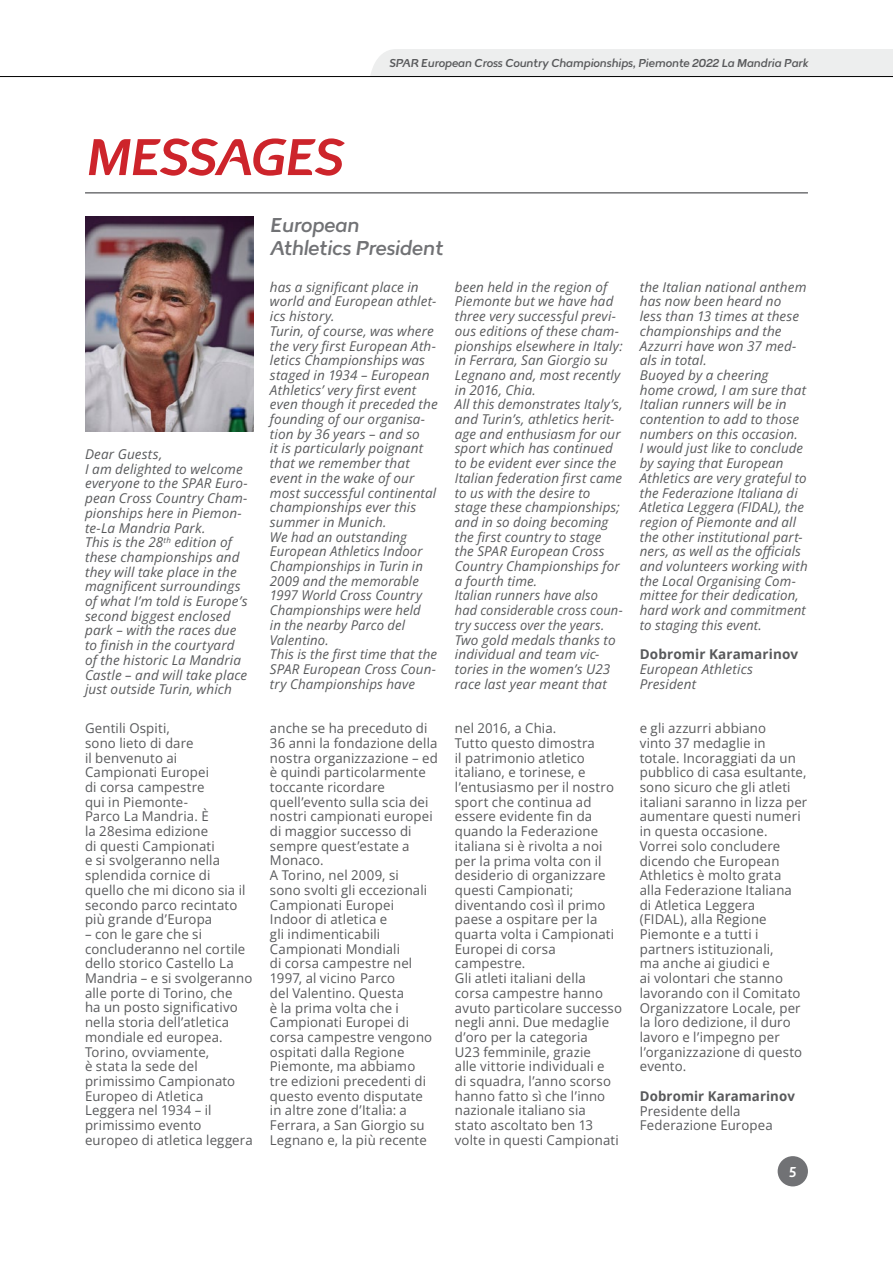
<style>
.page{position:relative;width:893px;height:1263px;background:#fff}
.page>*{position:absolute;margin:0;border:0;box-sizing:border-box;transform-origin:0 0}
.t1{font:italic 54px "Tracks";letter-spacing:-.015em;color:#cd242b}
.t2{font:italic 21px/22.5px "Tracks";color:#717275}
.t3{font:15px "Tracks";color:#fff}
.t4{font:13.5px/14.7px "Open Sans";letter-spacing:.01em;color:#58595b}
.t5{font:italic 13.5px/14.7px "Open Sans";letter-spacing:.01em;color:#58595b}
.t6{font:700 13.5px "Open Sans";letter-spacing:.005em;color:#58595b}
.t7{font:italic 12px "Tracks";color:#58595b}
</style>
<div class="page">
<div style="left:370px;top:49px;width:523px;height:27px;background:#edeeee"></div>
<hr style="left:0;top:76px;width:893px;height:1px;background:#000">
<div style="left:778px;top:1156px;width:30px;height:30px;background:#717275;border-radius:50%"></div>
<hr style="left:85px;top:192px;width:723px;height:2px;background:#717275">
<img style="left:85px;top:217px;width:168px;height:215px">
<h1 class="t1" style="left:85px;top:125px;width:258px">MESSAGES</h1>
<p class="t7" style="left:389px;top:56px;width:420px">SPAR European Cross Country Championships, Piemonte 2022 La Mandria Park</p>
<p class="t5" style="left:85px;top:446px;width:164px">Dear Guests,<br>I am delighted to welcome everyone to the SPAR Euro&shy;pean Cross Country Cham&shy;pionships here in Piemon&shy;te-La Mandria Park.<br>This is the 28<sup>th</sup> edition of these championships and they will take place in the magnificent surroundings of what I’m told is Europe’s second biggest enclosed park – with the races due to finish in the courtyard of the historic La Mandria<br>Castle – and will take place just outside Turin, which</p>
<p class="t4" style="left:85px;top:720px;width:162px">Gentili Ospiti,<br>sono lieto di dare<br>il benvenuto ai<br>Campionati Europei<br>di corsa campestre<br>qui in Piemonte-<br>Parco La Mandria. È<br>la 28esima edizione<br>di questi Campionati<br>e si svolgeranno nella splendida cornice di quello che mi dicono sia il secondo parco recintato più grande d’Europa</p>
<p class="t4" style="left:85px;top:926px;width:169px">– con le gare che si concluderanno nel cortile dello storico Castello La<br>Mandria – e si svolgeranno alle porte di Torino, che<br>ha un posto significativo nella storia dell’atletica mondiale ed europea.<br>Torino, ovviamente,<br>è stata la sede del primissimo Campionato<br>Europeo di Atletica<br>Leggera nel 1934 – il primissimo evento europeo di atletica leggera</p>
<h2 class="t2" style="left:270px;top:214px;width:174px">European<br>Athletics President</h2>
<p class="t5" style="left:270px;top:279px;width:169px">has a significant place in world and European athlet&shy;ics history.<br>Turin, of course, was where the very first European Ath&shy;letics Championships was staged in 1934 – European<br>Athletics’ very first event even though it preceded the founding of our organisa&shy;tion by 36 years – and so<br>it is particularly poignant that we remember that event in the wake of our most successful continental championships ever this summer in Munich.<br>We had an outstanding<br>European Athletics Indoor<br>Championships in Turin in<br>2009 and the memorable<br>1997 World Cross Country<br>Championships were held<br>in the nearby Parco del<br>Valentino.<br>This is the first time that the<br>SPAR European Cross Coun&shy;try Championships have</p>
<p class="t5" style="left:455px;top:279px;width:169px">been held in the region of<br>Piemonte but we have had three very successful previ&shy;ous editions of these cham&shy;pionships elsewhere in Italy: in Ferrara, San Giorgio su<br>Legnano and, most recently in 2016, Chia.<br>All this demonstrates Italy’s, and Turin’s, athletics herit&shy;age and enthusiasm for our sport which has continued to be evident ever since the<br>Italian federation first came to us with the desire to stage these championships; and in so doing becoming the first country to stage the SPAR European Cross<br>Country Championships for a fourth time.<br>Italian runners have also had considerable cross coun&shy;try success over the years.<br>Two gold medals thanks to individual and team vic&shy;tories in the women’s U23 race last year meant that</p>
<p class="t5" style="left:640px;top:279px;width:169px">the Italian national anthem has now been heard no<br>less than 13 times at these championships and the<br>Azzurri have won 37 med&shy;als in total.<br>Buoyed by a cheering<br>home crowd, I am sure that<br>Italian runners will be in contention to add to those numbers on this occasion.<br>I would just like to conclude by saying that European<br>Athletics are very grateful to the Federazione Italiana di<br>Atletica Leggera (FIDAL), the region of Piemonte and all the other institutional part&shy;ners, as well as the officials and volunteers working with the Local Organising Com&shy;mittee for their dedication, hard work and commitment to staging this event.</p>
<p class="t6" style="left:640px;top:645px;width:160px">Dobromir Karamarinov</p>
<p class="t5" style="left:640px;top:661px;width:115px">European Athletics<br>President</p>
<p class="t4" style="left:270px;top:720px;width:169px">anche se ha preceduto di<br>36 anni la fondazione della nostra organizzazione – ed è quindi particolarmente toccante ricordare quell’evento sulla scia dei nostri campionati europei di maggior successo di sempre quest’estate a<br>Monaco.<br>A Torino, nel 2009, si<br>sono svolti gli eccezionali<br>Campionati Europei<br>Indoor di atletica e<br>gli indimenticabili<br>Campionati Mondiali<br>di corsa campestre nel<br>1997, al vicino Parco<br>del Valentino. Questa<br>è la prima volta che i<br>Campionati Europei di corsa campestre vengono ospitati dalla Regione<br>Piemonte, ma abbiamo<br>tre edizioni precedenti di questo evento disputate<br>in altre zone d’Italia: a<br>Ferrara, a San Giorgio su<br>Legnano e, la più recente</p>
<p class="t4" style="left:455px;top:721px;width:169px">nel 2016, a Chia.<br>Tutto questo dimostra<br>il patrimonio atletico italiano, e torinese, e l’entusiasmo per il nostro sport che continua ad essere evidente fin da quando la Federazione italiana si è rivolta a noi per la prima volta con il desiderio di organizzare questi Campionati; diventando così il primo paese a ospitare per la quarta volta i Campionati<br>Europei di corsa campestre.<br>Gli atleti italiani della corsa campestre hanno avuto particolare successo negli anni. Due medaglie d’oro per la categoria<br>U23 femminile, grazie<br>alle vittorie individuali e<br>di squadra, l’anno scorso hanno fatto sì che l’inno nazionale italiano sia<br>stato ascoltato ben 13 volte in questi Campionati</p>
<p class="t4" style="left:640px;top:721px;width:169px">e gli azzurri abbiano<br>vinto 37 medaglie in totale. Incoraggiati da un pubblico di casa esultante, sono sicuro che gli atleti italiani saranno in lizza per aumentare questi numeri in questa occasione.<br>Vorrei solo concludere dicendo che European<br>Athletics è molto grata<br>alla Federazione Italiana<br>di Atletica Leggera<br>(FIDAL), alla Regione<br>Piemonte e a tutti i partners istituzionali,<br>ma anche ai giudici e<br>ai volontari che stanno lavorando con il Comitato<br>Organizzatore Locale, per la loro dedizione, il duro lavoro e l’impegno per l’organizzazione di questo evento.</p>
<p class="t6" style="left:640px;top:1086px;width:157px">Dobromir Karamarinov</p>
<p class="t4" style="left:640px;top:1103px;width:135px">Presidente della<br>Federazione Europea</p>
<p class="t3" style="left:789px;top:1163px;width:9px">5</p>
</div>
